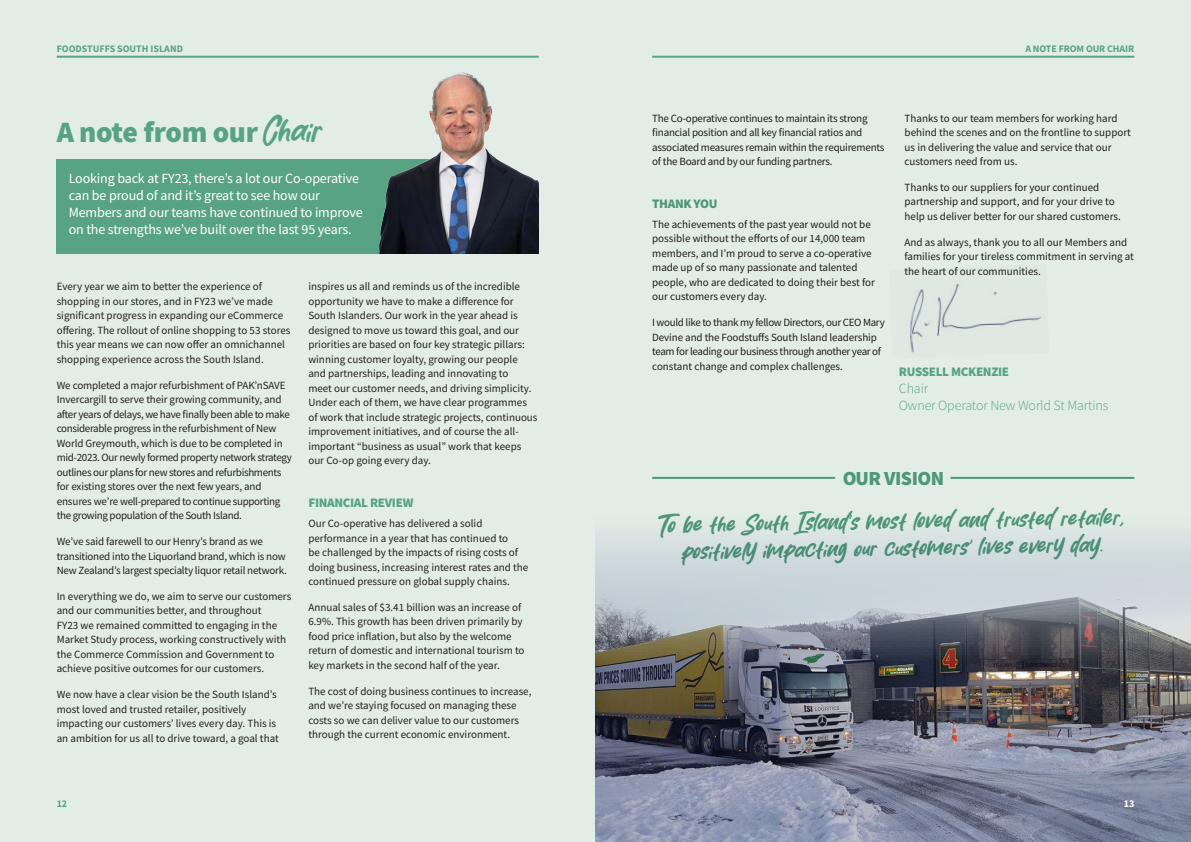
<style>
.page{position:relative;width:1191px;height:842px;background:#e3ede7}
.page>*{position:absolute;margin:0;border:0;box-sizing:border-box;transform-origin:0 0}
.t1{font:900 29.5px "Source Sans Pro";letter-spacing:-.01em;color:#59a385}
.t2{font:20px/27px "Bitcheese";color:#59a385;text-align:center}
.t3{font:900 20px "Source Sans Pro";letter-spacing:-.025em;color:#59a385}
.intro_body_copy{font:14px/17px "Source Sans Pro";letter-spacing:-.01em;color:#fff}
.intro_body_copy-2{font:300 14px "Source Sans Pro";letter-spacing:-.01em;color:#59a385}
.Subheader_body_copy{font:900 13px "Source Sans Pro";letter-spacing:-.025em;color:#59a385}
.Body_copy{font:11px/14.5px "Source Sans Pro";color:#231f20}
.Body_copy-2{font:11px/14.5px "Source Sans Pro";letter-spacing:-.03em;color:#231f20}
.Body_copy-3{font:11px/14.5px "Source Sans Pro";letter-spacing:-.02em;color:#231f20}
.t4{font:700 10px "Source Sans Pro";letter-spacing:-.005em;color:#59a385}
.t5{font:700 10px "Source Sans Pro";color:#fff}
.s1{font-family:"Bitcheese";font-weight:400}
</style>
<div class="page">
<div style="left:57px;top:159px;width:421px;height:95px;background:#59a385"></div>
<hr style="left:57px;top:56px;width:482px;height:2px;background:#59a385">
<img style="left:378px;top:72px;width:161px;height:182px">
<img style="left:595px;top:538px;width:596px;height:304px">
<hr style="left:652px;top:56px;width:482px;height:2px;background:#59a385">
<hr style="left:652px;top:477px;width:183px;height:2px;background:#59a385">
<hr style="left:950px;top:477px;width:184px;height:2px;background:#59a385">
<img style="left:909px;top:283px;width:133px;height:70px">
<p class="t4" style="left:57px;top:42px;width:128px">FOODSTUFFS SOUTH ISLAND</p>
<p class="t1" style="left:57px;top:111px;width:268px">A note from our <span class="s1">Chair</span></p>
<p class="intro_body_copy" style="left:69px;top:169px;width:295px">Looking back at FY23, there’s a lot our Co-operative can be proud of and it’s great to see how our Members and our teams have continued to improve on the strengths we’ve built over the last 95 years.</p>
<p class="Body_copy" style="left:57px;top:279px;width:235px">Every year we aim to better the experience of shopping in our stores, and in FY23 we’ve made significant progress in expanding our eCommerce offering. The rollout of online shopping to 53 stores this year means we can now offer an omnichannel shopping experience across the South Island.</p>
<p class="Body_copy-2" style="left:57px;top:378px;width:237px">We completed a major refurbishment of PAK’nSAVE Invercargill to serve their growing community, and after years of delays, we have finally been able to make considerable progress in the refurbishment of New World Greymouth, which is due to be completed in mid-2023. Our newly formed property network strategy outlines our plans for new stores and refurbishments for existing stores over the next few years, and ensures we’re well-prepared to continue supporting the growing population of the South Island.</p>
<p class="Body_copy-3" style="left:57px;top:534px;width:232px">We’ve said farewell to our Henry’s brand as we transitioned into the Liquorland brand, which is now<br>New Zealand’s largest specialty liquor retail network.</p>
<p class="Body_copy" style="left:57px;top:589px;width:236px">In everything we do, we aim to serve our customers and our communities better, and throughout<br>FY23 we remained committed to engaging in the Market Study process, working constructively with the Commerce Commission and Government to achieve positive outcomes for our customers.</p>
<p class="Body_copy" style="left:57px;top:687px;width:224px">We now have a clear vision be the South Island’s most loved and trusted retailer, positively impacting our customers’ lives every day. This is an ambition for us all to drive toward, a goal that</p>
<p class="Body_copy" style="left:308px;top:279px;width:231px">inspires us all and reminds us of the incredible opportunity we have to make a difference for South Islanders. Our work in the year ahead is designed to move us toward this goal, and our priorities are based on four key strategic pillars: winning customer loyalty, growing our people and partnerships, leading and innovating to<br>meet our customer needs, and driving simplicity.<br>Under each of them, we have clear programmes of work that include strategic projects, continuous improvement initiatives, and of course the all&shy;important “business as usual” work that keeps our Co-op going every day.</p>
<p class="Subheader_body_copy" style="left:308px;top:493px;width:106px">FINANCIAL REVIEW</p>
<p class="Body_copy" style="left:308px;top:516px;width:221px">Our Co-operative has delivered a solid performance in a year that has continued to<br>be challenged by the impacts of rising costs of doing business, increasing interest rates and the continued pressure on global supply chains.</p>
<p class="Body_copy" style="left:308px;top:600px;width:218px">Annual sales of $3.41 billion was an increase of 6.9%. This growth has been driven primarily by food price inflation, but also by the welcome return of domestic and international tourism to key markets in the second half of the year.</p>
<p class="Body_copy" style="left:308px;top:684px;width:225px">The cost of doing business continues to increase, and we’re staying focused on managing these costs so we can deliver value to our customers through the current economic environment.</p>
<p class="t4" style="left:57px;top:797px;width:12px">12</p>
<p class="t4" style="left:1025px;top:42px;width:110px">A NOTE FROM OUR CHAIR</p>
<p class="Body_copy-3" style="left:652px;top:111px;width:234px">The Co-operative continues to maintain its strong financial position and all key financial ratios and associated measures remain within the requirements of the Board and by our funding partners.</p>
<p class="Subheader_body_copy" style="left:652px;top:194px;width:67px">THANK YOU</p>
<p class="Body_copy" style="left:652px;top:217px;width:224px">The achievements of the past year would not be possible without the efforts of our 14,000 team members, and I’m proud to serve a co-operative made up of so many passionate and talented people, who are dedicated to doing their best for our customers every day.</p>
<p class="Body_copy-2" style="left:652px;top:315px;width:234px">I would like to thank my fellow Directors, our CEO Mary Devine and the Foodstuffs South Island leadership team for leading our business through another year of constant change and complex challenges.</p>
<p class="Body_copy" style="left:904px;top:111px;width:228px">Thanks to our team members for working hard behind the scenes and on the frontline to support us in delivering the value and service that our customers need from us.</p>
<p class="Body_copy" style="left:904px;top:180px;width:218px">Thanks to our suppliers for your continued partnership and support, and for your drive to help us deliver better for our shared customers.</p>
<p class="Body_copy" style="left:904px;top:235px;width:231px">And as always, thank you to all our Members and families for your tireless commitment in serving at the heart of our communities.</p>
<p class="Subheader_body_copy" style="left:899px;top:363px;width:112px">RUSSELL MCKENZIE</p>
<p class="intro_body_copy-2" style="left:899px;top:380px;width:31px">Chair</p>
<p class="intro_body_copy-2" style="left:899px;top:397px;width:211px">Owner Operator New World St Martins</p>
<h2 class="t3" style="left:842px;top:464px;width:104px">OUR VISION</h2>
<h2 class="t2" style="left:659px;top:513px;width:468px;rotate:-1deg">To be the South Island’s most loved and trusted retailer, positively impacting our customers’ lives every day.</h2>
<p class="t5" style="left:1123px;top:797px;width:12px">13</p>
</div>
